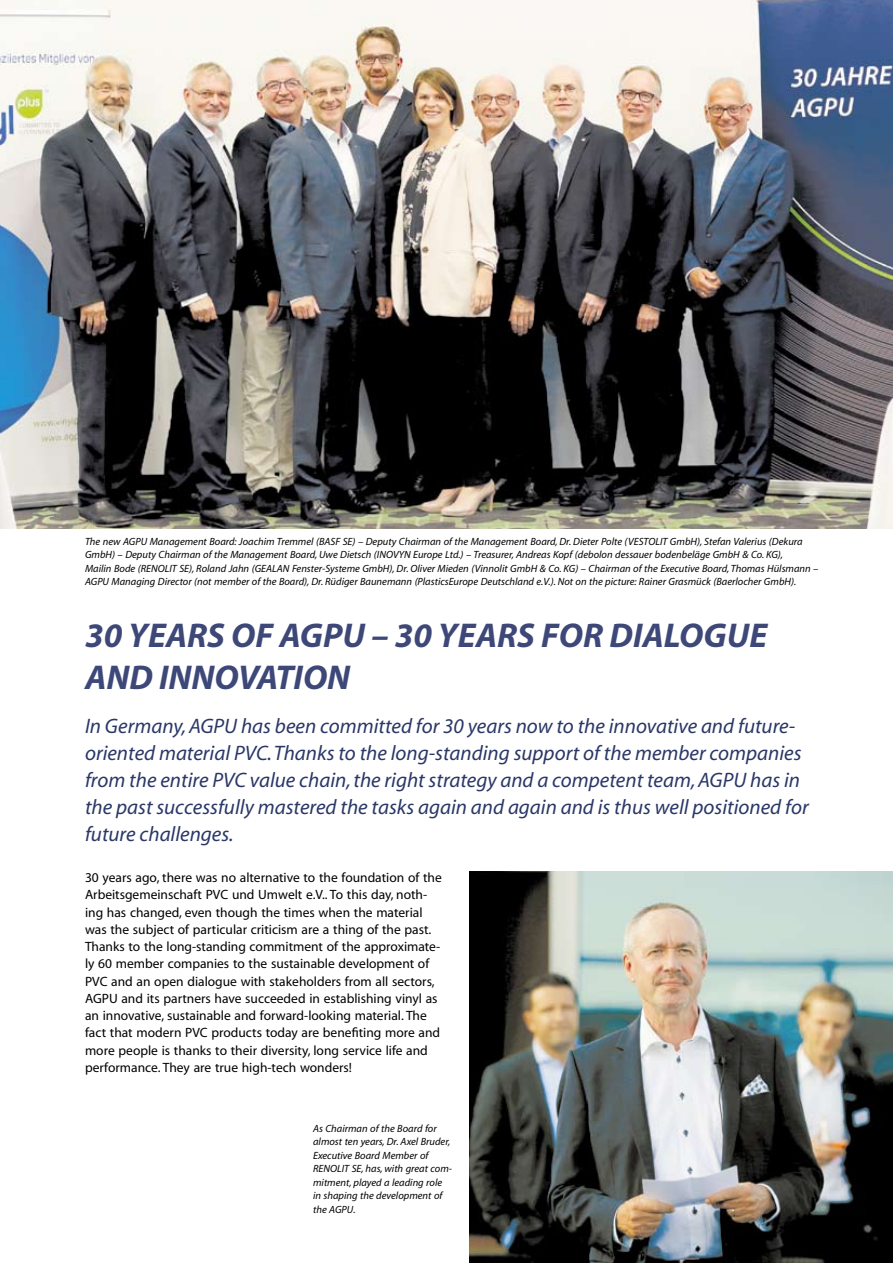
<style>
.page{position:relative;width:893px;height:1263px;background:#fff}
.page>*{position:absolute;margin:0;border:0;box-sizing:border-box;transform-origin:0 0}
.t1{font:italic 700 34.5px "Myriad";color:#3d4878}
.t2{font:italic 21px/27px "Myriad";color:#2a3767}
.t3{font:13.5px/17.2px "Myriad";color:#000}
.t4{font:italic 10.5px/13.5px "Myriad";color:#000}
</style>
<div class="page">
<img style="left:470px;top:872px;width:423px;height:391px">
<img style="left:0;top:0;width:893px;height:528px">
<p class="t4" style="left:85px;top:535px;width:735px">The new AGPU Management Board: Joachim Tremmel (BASF SE) – Deputy Chairman of the Management Board, Dr. Dieter Polte (VESTOLIT GmbH), Stefan Valerius (Dekura GmbH) – Deputy Chairman of the Management Board, Uwe Dietsch (INOVYN Europe Ltd.) – Treasurer, Andreas Kopf (debolon dessauer bodenbeläge GmbH &amp; Co. KG),<br>Mailin Bode (RENOLIT SE), Roland Jahn (GEALAN Fenster-Systeme GmbH), Dr. Oliver Mieden (Vinnolit GmbH &amp; Co. KG) – Chairman of the Executive Board, Thomas Hülsmann – AGPU Managing Director (not member of the Board), Dr. Rüdiger Baunemann (PlasticsEurope Deutschland e.V.). Not on the picture: Rainer Grasmück (Baerlocher GmbH).</p>
<h1 class="t1" style="left:85px;top:617px;width:64px">30 YEAR</h1>
<h1 class="t1" style="left:207px;top:617px;width:252px">S OF AGPU – 30 YEAR</h1>
<h1 class="t1" style="left:517px;top:617px;width:137px">S FOR DIALOGUE</h1>
<h1 class="t1" style="left:85px;top:659px;width:24px">AND</h1>
<h1 class="t1" style="left:159px;top:659px;width:34px">INNO</h1>
<h1 class="t1" style="left:238px;top:659px;width:39px">VATION</h1>
<p class="t2" style="left:85px;top:713px;width:725px">In Germany, AGPU has been committed for 30 years now to the innovative and future&shy;oriented material PVC. Thanks to the long-standing support of the member companies from the entire PVC value chain, the right strategy and a competent team, AGPU has in the past successfully mastered the tasks again and again and is thus well positioned for future challenges.</p>
<p class="t3" style="left:85px;top:869px;width:358px">30 years ago, there was no alternative to the foundation of the Arbeitsgemeinschaft PVC und Umwelt e.V.. To this day, noth&shy;ing has changed, even though the times when the material was the subject of particular criticism are a thing of the past.<br>Thanks to the long-standing commitment of the approximate&shy;ly 60 member companies to the sustainable development of PVC and an open dialogue with stakeholders from all sectors, AGPU and its partners have succeeded in establishing vinyl as an innovative, sustainable and forward-looking material. The fact that modern PVC products today are benefiting more and more people is thanks to their diversity, long service life and performance. They are true high-tech wonders!</p>
<p class="t4" style="left:313px;top:1122px;width:140px">As Chairman of the Board for almost ten years, Dr. Axel Bruder,<br>Executive Board Member of<br>RENOLIT SE, has, with great com&shy;mitment, played a leading role in shaping the development of the AGPU.</p>
</div>
